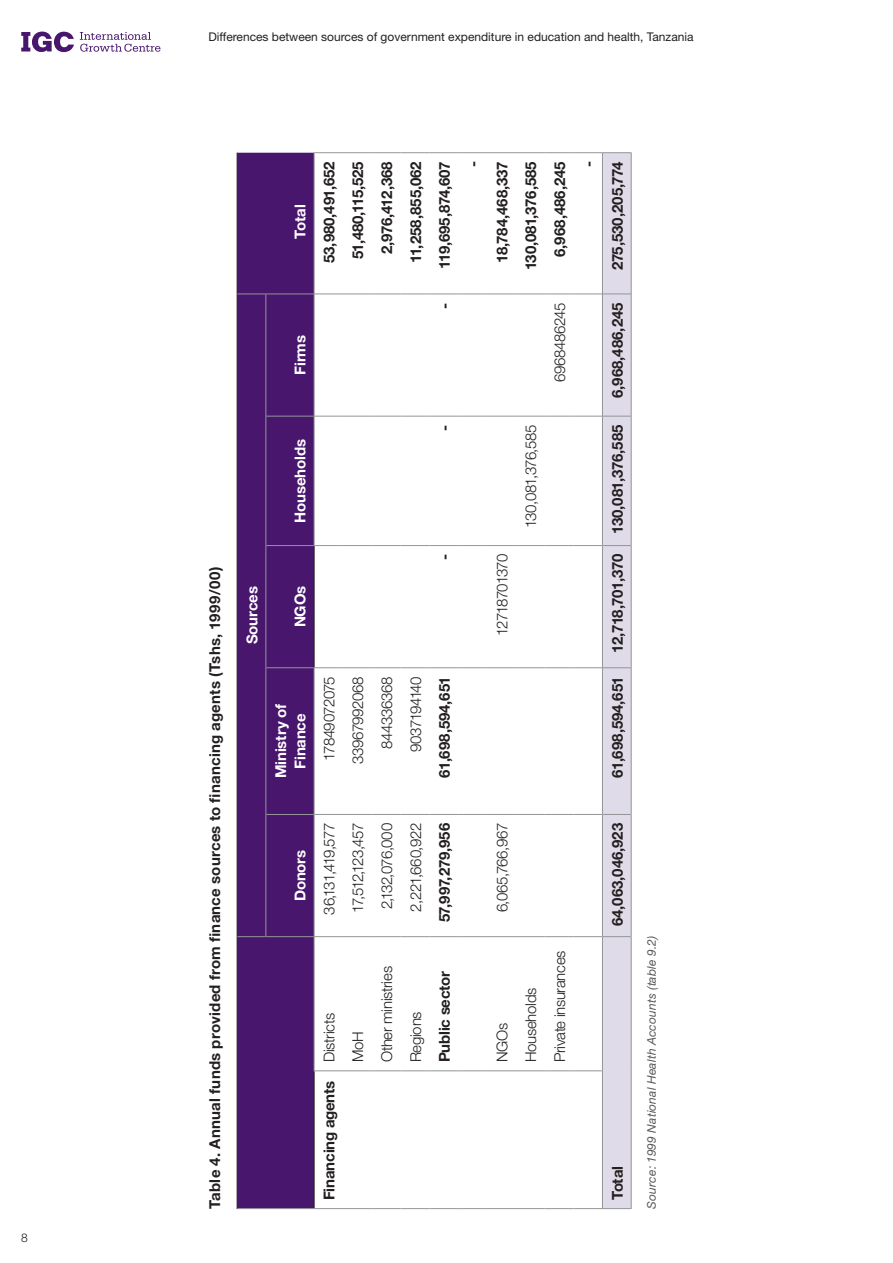
<style>
.page{position:relative;width:893px;height:1263px;background:#fff}
.page>*{position:absolute;margin:0;border:0;box-sizing:border-box;transform-origin:0 0}
.t1{font:700 15px/28.8px "Helvetica Neue";color:#231f20;text-align:right}
.t2{font:300 15px "Helvetica Neue";letter-spacing:-.02em;color:#231f20}
.t3{font:700 15px/19.5px "Helvetica Neue";letter-spacing:-.01em;color:#fff;text-align:center}
.t4{font:700 15px "Helvetica Neue";letter-spacing:-.03em;color:#231f20}
.t5{font:300 15px "Helvetica Neue";letter-spacing:-.055em;color:#231f20}
.t6{font:700 15px/28.8px "Helvetica Neue";letter-spacing:-.025em;color:#231f20;text-align:right}
.t7{font:300 15px "Helvetica Neue";letter-spacing:-.04em;color:#231f20}
.t8{font:300 15px "Helvetica Neue";letter-spacing:-.065em;color:#231f20}
.t9{font:300 15px "Helvetica Neue";letter-spacing:-.095em;color:#231f20}
.t10{font:300 15px "Helvetica Neue";letter-spacing:-.045em;color:#231f20}
.t11{font:300 15px "Helvetica Neue";letter-spacing:-.06em;color:#231f20}
.t12{font:12px "Helvetica Neue";color:#231f20}
.t13{font:italic 12px "Helvetica Neue";letter-spacing:.015em;color:#57585a}
.t14{font:300 12px "Helvetica Neue";color:#231f20}
.s1{font-weight:300}
</style>
<div class="page">
<svg style="left:80px;top:32px;width:80px;height:20px"></svg>
<svg style="left:21px;top:32px;width:53px;height:20px"></svg>
<div style="left:238px;top:153px;width:76px;height:1055px;background:#48166d"></div>
<hr style="left:237px;top:1071px;width:1px;height:138px;background:#231f20">
<hr style="left:237px;top:937px;width:1px;height:134px;background:#231f20">
<hr style="left:237px;top:814px;width:1px;height:123px;background:#231f20">
<hr style="left:237px;top:668px;width:1px;height:146px;background:#231f20">
<hr style="left:237px;top:546px;width:1px;height:122px;background:#231f20">
<hr style="left:237px;top:416px;width:1px;height:130px;background:#231f20">
<hr style="left:237px;top:294px;width:1px;height:122px;background:#231f20">
<hr style="left:237px;top:153px;width:1px;height:141px;background:#231f20">
<hr style="left:266px;top:936px;width:48px;height:1px;background:#939598">
<hr style="left:266px;top:814px;width:48px;height:1px;background:#939598">
<hr style="left:266px;top:667px;width:48px;height:1px;background:#939598">
<hr style="left:266px;top:545px;width:48px;height:1px;background:#939598">
<hr style="left:266px;top:416px;width:48px;height:1px;background:#939598">
<hr style="left:266px;top:294px;width:48px;height:1px;background:#939598">
<svg style="left:237px;top:1208px;width:29px;height:1px"></svg>
<hr style="left:266px;top:1208px;width:48px;height:1px;background:#939598">
<svg style="left:237px;top:936px;width:28px;height:1px"></svg>
<svg style="left:237px;top:294px;width:28px;height:1px"></svg>
<hr style="left:265px;top:814px;width:1px;height:123px;background:#939598">
<hr style="left:265px;top:668px;width:1px;height:146px;background:#939598">
<hr style="left:265px;top:546px;width:1px;height:122px;background:#939598">
<hr style="left:265px;top:416px;width:1px;height:130px;background:#939598">
<hr style="left:265px;top:294px;width:1px;height:122px;background:#939598">
<hr style="left:631px;top:814px;width:1px;height:123px;background:#939598">
<hr style="left:631px;top:668px;width:1px;height:146px;background:#939598">
<hr style="left:631px;top:546px;width:1px;height:122px;background:#939598">
<hr style="left:631px;top:416px;width:1px;height:130px;background:#939598">
<hr style="left:631px;top:294px;width:1px;height:122px;background:#939598">
<hr style="left:631px;top:152px;width:1px;height:142px;background:#939598">
<svg style="left:314px;top:152px;width:317px;height:1057px"></svg>
<hr style="left:631px;top:1071px;width:1px;height:138px;background:#939598">
<hr style="left:631px;top:937px;width:1px;height:134px;background:#939598">
<p class="t14" style="left:21px;top:1230px;width:8px">8</p>
<p class="t12" style="left:208px;top:30px;width:487px">Differences between sources of government expenditure in education and health, Tanzania</p>
<p class="t1" style="left:200px;top:1209px;width:644px;rotate:-90deg">Table 4. Annual funds provided from finance sources to financing agents (Tshs, 1999/00)</p>
<p class="t3" style="left:290px;top:239px;width:36px;rotate:-90deg">Total</p>
<p class="t3" style="left:290px;top:375px;width:41px;rotate:-90deg">Firms</p>
<p class="t1" style="left:314px;top:263px;width:103px;rotate:-90deg">53,980,491,652</p>
<p class="t1" style="left:343px;top:259px;width:100px;rotate:-90deg">51,480,115,525</p>
<p class="t4" style="left:377px;top:254px;width:95px;rotate:-90deg">2,976,412,368</p>
<p class="t1" style="left:401px;top:263px;width:103px;rotate:-90deg">11,258,855,062</p>
<p class="t6" style="left:430px;top:309px;width:149px;rotate:-90deg">- 119,695,874,607 -</p>
<p class="t3" style="left:290px;top:523px;width:85px;rotate:-90deg">Households</p>
<p class="t3" style="left:242px;top:644px;width:59px;rotate:-90deg">Sources</p>
<p class="t3" style="left:290px;top:627px;width:43px;rotate:-90deg">NGOs</p>
<p class="t3" style="left:271px;top:778px;width:76px;rotate:-90deg">Ministry of<br>Finance</p>
<p class="t5" style="left:320px;top:761px;width:86px;rotate:-90deg">17849072075</p>
<p class="t2" style="left:349px;top:764px;width:89px;rotate:-90deg">33967992068</p>
<p class="t2" style="left:378px;top:749px;width:74px;rotate:-90deg">844336368</p>
<p class="t1" style="left:430px;top:431px;width:8px;rotate:-90deg">-</p>
<p class="t1" style="left:430px;top:560px;width:8px;rotate:-90deg">-</p>
<p class="t5" style="left:406px;top:752px;width:77px;rotate:-90deg">9037194140</p>
<p class="t1" style="left:430px;top:778px;width:103px;rotate:-90deg">61,698,594,651</p>
<p class="t3" style="left:290px;top:901px;width:53px;rotate:-90deg">Donors</p>
<p class="t8" style="left:320px;top:914px;width:93px;rotate:-90deg">36,131,419,577</p>
<p class="t9" style="left:349px;top:912px;width:91px;rotate:-90deg">17,512,123,457</p>
<p class="t10" style="left:378px;top:909px;width:88px;rotate:-90deg">2,132,076,000</p>
<p class="t2" style="left:406px;top:911px;width:90px;rotate:-90deg">2,221,660,922</p>
<p class="t1" style="left:430px;top:922px;width:101px;rotate:-90deg">57,997,279,956</p>
<p class="t1" style="left:314px;top:1200px;width:188px;rotate:-90deg">Financing agents <span class="s1">Districts</span></p>
<p class="t2" style="left:349px;top:1062px;width:32px;rotate:-90deg">MoH</p>
<p class="t2" style="left:378px;top:1062px;width:98px;rotate:-90deg">Other ministries</p>
<p class="t2" style="left:406px;top:1062px;width:52px;rotate:-90deg">Regions</p>
<p class="t1" style="left:430px;top:1062px;width:93px;rotate:-90deg">Public sector</p>
<p class="t1" style="left:487px;top:263px;width:103px;rotate:-90deg">18,784,468,337</p>
<p class="t1" style="left:516px;top:270px;width:110px;rotate:-90deg">130,081,376,585</p>
<p class="t1" style="left:545px;top:257px;width:97px;rotate:-90deg">6,968,486,245 -</p>
<p class="t2" style="left:551px;top:382px;width:81px;rotate:-90deg">6968486245</p>
<p class="t11" style="left:493px;top:635px;width:83px;rotate:-90deg">12718701370</p>
<p class="t7" style="left:522px;top:528px;width:104px;rotate:-90deg">130,081,376,585</p>
<p class="t2" style="left:493px;top:912px;width:91px;rotate:-90deg">6,065,766,967</p>
<p class="t2" style="left:493px;top:1062px;width:41px;rotate:-90deg">NGOs</p>
<p class="t2" style="left:522px;top:1062px;width:76px;rotate:-90deg">Households</p>
<p class="t2" style="left:551px;top:1062px;width:113px;rotate:-90deg">Private insurances</p>
<p class="t1" style="left:603px;top:270px;width:111px;rotate:-90deg">275,530,205,774</p>
<p class="t1" style="left:603px;top:398px;width:97px;rotate:-90deg">6,968,486,245</p>
<p class="t1" style="left:603px;top:534px;width:110px;rotate:-90deg">130,081,376,585</p>
<p class="t4" style="left:608px;top:653px;width:100px;rotate:-90deg">12,718,701,370</p>
<p class="t1" style="left:603px;top:778px;width:103px;rotate:-90deg">61,698,594,651</p>
<p class="t1" style="left:603px;top:926px;width:105px;rotate:-90deg">64,063,046,923</p>
<p class="t1" style="left:603px;top:1200px;width:36px;rotate:-90deg">Total</p>
<p class="t13" style="left:644px;top:1209px;width:276px;rotate:-90deg">Source: 1999 National Health Accounts (table 9.2)</p>
</div>
